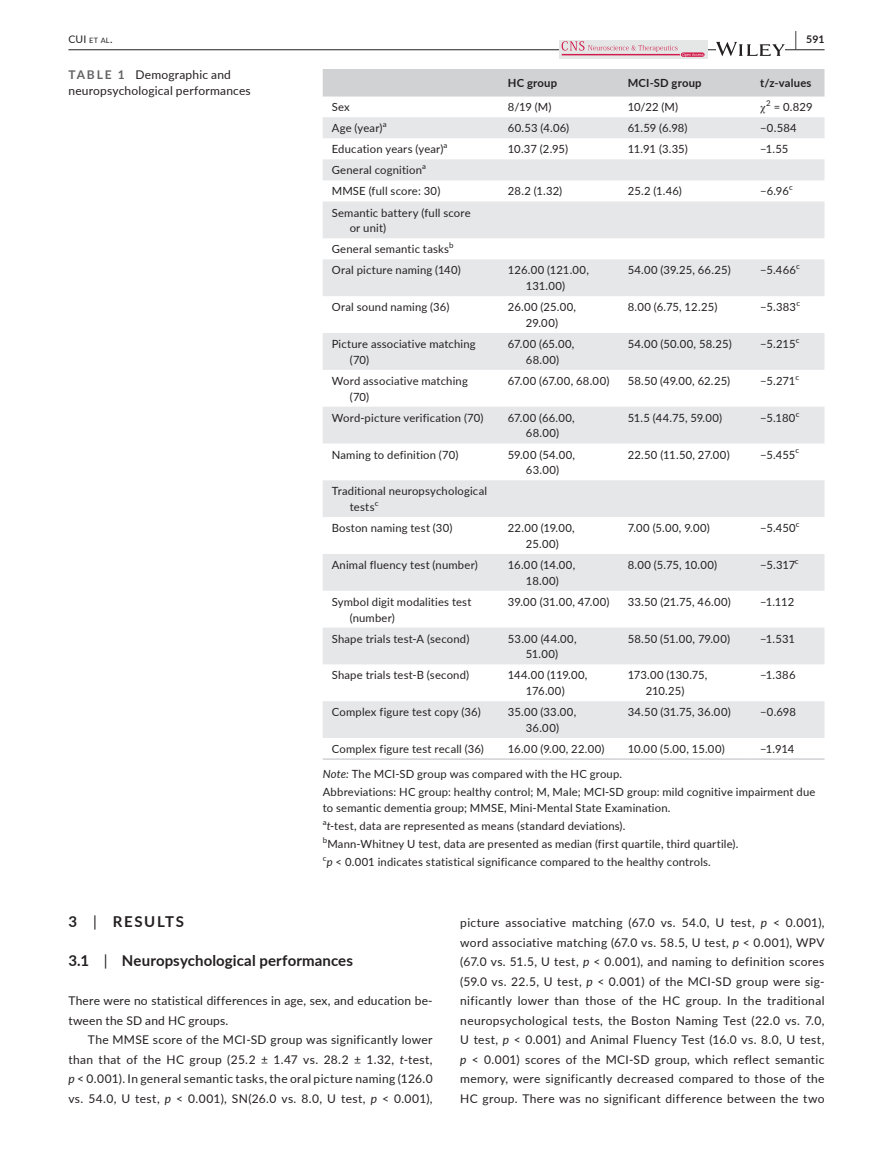
<style>
.page{position:relative;width:893px;height:1174px;background:#fff}
.page>*{position:absolute;margin:0;border:0;box-sizing:border-box;transform-origin:0 0}
.t1{font:700 15px "Lato";letter-spacing:.01em;color:#231f20}
.t2{font:700 15px "Lato";letter-spacing:.105em;color:#231f20}
.t3{font:12px/19.5px "Lato";letter-spacing:.02em;color:#231f20}
.t4{font:11.25px/15.8px "Lato";letter-spacing:.015em;color:#231f20}
.t5{font:11.25px/15.8px "Lato";letter-spacing:.035em;color:#231f20;text-align:center}
.t6{font:700 11.25px "Lato";letter-spacing:.02em;color:#231f20}
.t7{font:11.25px/15.8px "Lato";letter-spacing:-.025em;color:#231f20;text-align:center}
.t8{font:11.25px/15.8px "Lato";letter-spacing:-.005em;color:#231f20;text-align:center}
.t9{font:11.25px/15.8px "Lato";letter-spacing:.04em;color:#231f20;text-align:center}
.t10{font:11.25px/15.8px "Lato";letter-spacing:.045em;color:#231f20;text-align:center}
.t11{font:11.25px "STIX";color:#231f20}
.t12{font:10.5px "Lato";color:#231f20}
.t13{font:700 10.5px "Lato";color:#231f20}
.t14{font:7.8px "Lato";color:#231f20}
.s1{font-size:7.35px}
.s2{font-size:19.5px}
.s3{font-weight:700;color:#636366}
.s4{font-style:italic}
.s5{font-weight:400}
</style>
<div class="page">
<hr style="left:68px;top:49px;width:756px;height:1px;background:#231f20">
<div style="left:559px;top:40px;width:149px;height:18px;background:#e5e6e6"></div>
<svg style="left:562px;top:41px;width:141px;height:16px"></svg>
<svg style="left:716px;top:42px;width:69px;height:14px"></svg>
<div style="left:323px;top:69px;width:501px;height:28px;background:#d1d2d4"></div>
<svg style="left:323px;top:117px;width:501px;height:621px;fill:#e6e7e9"></svg>
<hr style="left:323px;top:758px;width:176px;height:2px;background:#d1d2d4">
<hr style="left:499px;top:758px;width:120px;height:2px;background:#d1d2d4">
<hr style="left:619px;top:758px;width:132px;height:2px;background:#d1d2d4">
<hr style="left:751px;top:758px;width:73px;height:2px;background:#d1d2d4">
<p class="t12" style="left:68px;top:31px;width:46px">CUI <span class="s1">et al</span>.</p>
<p class="t13" style="left:795px;top:31px;width:31px"><span class="s2">|</span> 591</p>
<p class="t3" style="left:68px;top:66px;width:184px;line-height:16.5px"><span class="s3">TABLE 1</span> Demographic and neuropsychological performances</p>
<p class="t6" style="left:508px;top:75px;width:51px">HC group</p>
<p class="t6" style="left:628px;top:75px;width:75px">MCI-SD group</p>
<p class="t6" style="left:760px;top:75px;width:53px">t/z-values</p>
<p class="t14" style="left:766px;top:98px;width:6px">2</p>
<p class="t4" style="left:774px;top:99px;width:40px">= 0.829</p>
<p class="t4" style="left:332px;top:99px;width:20px">Sex</p>
<p class="t4" style="left:508px;top:99px;width:45px">8/19 (M)</p>
<p class="t4" style="left:628px;top:99px;width:52px">10/22 (M)</p>
<p class="t11" style="left:760px;top:100px;width:7px">χ</p>
<p class="t4" style="left:332px;top:120px;width:52px">Age (year)</p>
<p class="t14" style="left:383px;top:119px;width:5px">a</p>
<p class="t4" style="left:508px;top:120px;width:63px">60.53 (4.06)</p>
<p class="t4" style="left:628px;top:120px;width:61px">61.59 (6.98)</p>
<p class="t4" style="left:760px;top:120px;width:38px">−0.584</p>
<p class="t4" style="left:332px;top:141px;width:113px">Education years (year)</p>
<p class="t14" style="left:444px;top:140px;width:5px">a</p>
<p class="t4" style="left:508px;top:141px;width:62px">10.37 (2.95)</p>
<p class="t4" style="left:628px;top:141px;width:62px">11.91 (3.35)</p>
<p class="t4" style="left:760px;top:141px;width:30px">−1.55</p>
<p class="t4" style="left:332px;top:162px;width:92px">General cognition</p>
<p class="t14" style="left:422px;top:161px;width:5px">a</p>
<p class="t4" style="left:332px;top:183px;width:110px">MMSE (full score: 30)</p>
<p class="t4" style="left:508px;top:183px;width:56px">28.2 (1.32)</p>
<p class="t4" style="left:628px;top:183px;width:56px">25.2 (1.46)</p>
<p class="t4" style="left:760px;top:183px;width:30px">−6.96</p>
<p class="t14" style="left:789px;top:182px;width:5px">c</p>
<p class="t4" style="left:350px;top:204px;width:122px;text-indent:-18px">Semantic battery (full score or unit)</p>
<p class="t4" style="left:332px;top:241px;width:119px">General semantic tasks</p>
<p class="t14" style="left:449px;top:240px;width:6px">b</p>
<p class="t4" style="left:332px;top:262px;width:131px">Oral picture naming (140)</p>
<p class="t4" style="left:508px;top:262px;width:82px;text-align:center">126.00 (121.00,<br>131.00)</p>
<p class="t4" style="left:628px;top:262px;width:105px">54.00 (39.25, 66.25)</p>
<p class="t4" style="left:760px;top:262px;width:37px">−5.466</p>
<p class="t14" style="left:796px;top:261px;width:5px">c</p>
<p class="t4" style="left:332px;top:299px;width:119px">Oral sound naming (36)</p>
<p class="t4" style="left:508px;top:299px;width:70px;text-align:center">26.00 (25.00,<br>29.00)</p>
<p class="t4" style="left:628px;top:299px;width:91px">8.00 (6.75, 12.25)</p>
<p class="t4" style="left:760px;top:299px;width:38px">−5.383</p>
<p class="t14" style="left:796px;top:298px;width:5px">c</p>
<p class="t4" style="left:350px;top:336px;width:127px;text-indent:-18px">Picture associative matching (70)</p>
<p class="t5" style="left:508px;top:336px;width:68px">67.00 (65.00,<br>68.00)</p>
<p class="t4" style="left:628px;top:336px;width:106px">54.00 (50.00, 58.25)</p>
<p class="t4" style="left:760px;top:336px;width:37px">−5.215</p>
<p class="t14" style="left:796px;top:334px;width:5px">c</p>
<p class="t4" style="left:350px;top:372px;width:120px;text-indent:-18px">Word associative matching (70)</p>
<p class="t5" style="left:508px;top:372px;width:103px">67.00 (67.00, 68.00)</p>
<p class="t4" style="left:628px;top:372px;width:104px">58.50 (49.00, 62.25)</p>
<p class="t4" style="left:760px;top:372px;width:37px">−5.271</p>
<p class="t14" style="left:795px;top:371px;width:5px">c</p>
<p class="t4" style="left:332px;top:409px;width:153px">Word-picture verification (70)</p>
<p class="t5" style="left:508px;top:409px;width:68px">67.00 (66.00,<br>68.00)</p>
<p class="t4" style="left:628px;top:409px;width:96px">51.5 (44.75, 59.00)</p>
<p class="t4" style="left:760px;top:409px;width:37px">−5.180</p>
<p class="t14" style="left:796px;top:408px;width:5px">c</p>
<p class="t4" style="left:332px;top:446px;width:128px">Naming to definition (70)</p>
<p class="t9" style="left:508px;top:446px;width:69px">59.00 (54.00,<br>63.00)</p>
<p class="t4" style="left:628px;top:446px;width:103px">22.50 (11.50, 27.00)</p>
<p class="t4" style="left:760px;top:446px;width:37px">−5.455</p>
<p class="t14" style="left:795px;top:445px;width:5px">c</p>
<p class="t4" style="left:350px;top:483px;width:139px;text-indent:-18px">Traditional neuropsychological tests</p>
<p class="t14" style="left:375px;top:497px;width:5px">c</p>
<p class="t4" style="left:332px;top:520px;width:122px">Boston naming test (30)</p>
<p class="t5" style="left:508px;top:520px;width:68px">22.00 (19.00,<br>25.00)</p>
<p class="t4" style="left:628px;top:520px;width:84px">7.00 (5.00, 9.00)</p>
<p class="t4" style="left:760px;top:520px;width:37px">−5.450</p>
<p class="t14" style="left:796px;top:518px;width:5px">c</p>
<p class="t4" style="left:332px;top:556px;width:148px">Animal fluency test (number)</p>
<p class="t4" style="left:508px;top:556px;width:69px;text-align:center">16.00 (14.00,<br>18.00)</p>
<p class="t4" style="left:628px;top:556px;width:91px">8.00 (5.75, 10.00)</p>
<p class="t4" style="left:760px;top:556px;width:37px">−5.317</p>
<p class="t14" style="left:795px;top:555px;width:5px">c</p>
<p class="t4" style="left:350px;top:593px;width:123px;text-indent:-18px">Symbol digit modalities test (number)</p>
<p class="t4" style="left:508px;top:593px;width:103px">39.00 (31.00, 47.00)</p>
<p class="t4" style="left:628px;top:593px;width:105px">33.50 (21.75, 46.00)</p>
<p class="t4" style="left:760px;top:593px;width:36px">−1.112</p>
<p class="t4" style="left:332px;top:630px;width:139px">Shape trials test-A (second)</p>
<p class="t10" style="left:508px;top:630px;width:70px">53.00 (44.00,<br>51.00)</p>
<p class="t4" style="left:628px;top:630px;width:104px">58.50 (51.00, 79.00)</p>
<p class="t4" style="left:760px;top:630px;width:37px">−1.531</p>
<p class="t4" style="left:332px;top:667px;width:139px">Shape trials test-B (second)</p>
<p class="t7" style="left:508px;top:667px;width:81px">144.00 (119.00,<br>176.00)</p>
<p class="t8" style="left:628px;top:667px;width:81px">173.00 (130.75,<br>210.25)</p>
<p class="t4" style="left:760px;top:667px;width:37px">−1.386</p>
<p class="t4" style="left:332px;top:704px;width:150px">Complex figure test copy (36)</p>
<p class="t5" style="left:508px;top:704px;width:70px">35.00 (33.00,<br>36.00)</p>
<p class="t4" style="left:628px;top:704px;width:105px">34.50 (31.75, 36.00)</p>
<p class="t4" style="left:760px;top:704px;width:37px">−0.698</p>
<p class="t4" style="left:332px;top:740px;width:154px">Complex figure test recall (36)</p>
<p class="t4" style="left:508px;top:740px;width:98px">16.00 (9.00, 22.00)</p>
<p class="t4" style="left:628px;top:740px;width:99px">10.00 (5.00, 15.00)</p>
<p class="t4" style="left:760px;top:740px;width:36px">−1.914</p>
<p class="t4" style="left:323px;top:764px;width:494px;line-height:18px"><span class="s4">Note:</span> The MCI-SD group was compared with the HC group.<br>Abbreviations: HC group: healthy control; M, Male; MCI-SD group: mild cognitive impairment due</p>
<p class="t4" style="left:323px;top:799px;width:349px">to semantic dementia group; MMSE, Mini-Mental State Examination.</p>
<p class="t14" style="left:323px;top:816px;width:5px">a</p>
<p class="t4" style="left:327px;top:817px;width:300px"><span class="s4">t</span>-test, data are represented as means (standard deviations).</p>
<p class="t14" style="left:323px;top:834px;width:6px">b</p>
<p class="t4" style="left:327px;top:835px;width:412px">Mann-Whitney U test, data are presented as median (first quartile, third quartile).</p>
<p class="t14" style="left:323px;top:852px;width:5px">c</p>
<p class="t4" style="left:327px;top:853px;width:386px"><span class="s4">p</span> &lt; 0.001 indicates statistical significance compared to the healthy controls.</p>
<h1 class="t2" style="left:68px;top:911px;width:117px">3 <span class="s5">|</span> RESULTS</h1>
<h1 class="t1" style="left:68px;top:950px;width:286px">3.1 <span class="s5">|</span> Neuropsychological performances</h1>
<p class="t3" style="left:68px;top:990px;width:366px">There were no statistical differences in age, sex, and education be&shy;tween the SD and HC groups.</p>
<p class="t3" style="left:68px;top:1029px;width:366px;text-align:justify;text-indent:20px">The MMSE score of the MCI-SD group was significantly lower than that of the HC group (25.2 ± 1.47 vs. 28.2 ± 1.32, <span class="s4">t</span>-test, <span class="s4">p</span> &lt; 0.001). In general semantic tasks, the oral picture naming (126.0 vs. 54.0, U test, <span class="s4">p</span> &lt; 0.001), SN(26.0 vs. 8.0, U test, <span class="s4">p</span> &lt; 0.001),</p>
<p class="t3" style="left:460px;top:912px;width:366px;text-align:justify">picture associative matching (67.0 vs. 54.0, U test, <span class="s4">p</span> &lt; 0.001), word associative matching (67.0 vs. 58.5, U test, <span class="s4">p</span> &lt; 0.001), WPV (67.0 vs. 51.5, U test, <span class="s4">p</span> &lt; 0.001), and naming to definition scores (59.0 vs. 22.5, U test, <span class="s4">p</span> &lt; 0.001) of the MCI-SD group were sig&shy;nificantly lower than those of the HC group. In the traditional neuropsychological tests, the Boston Naming Test (22.0 vs. 7.0, U test, <span class="s4">p</span> &lt; 0.001) and Animal Fluency Test (16.0 vs. 8.0, U test, <span class="s4">p</span> &lt; 0.001) scores of the MCI-SD group, which reflect semantic memory, were significantly decreased compared to those of the HC group. There was no significant difference between the two</p>
</div>
